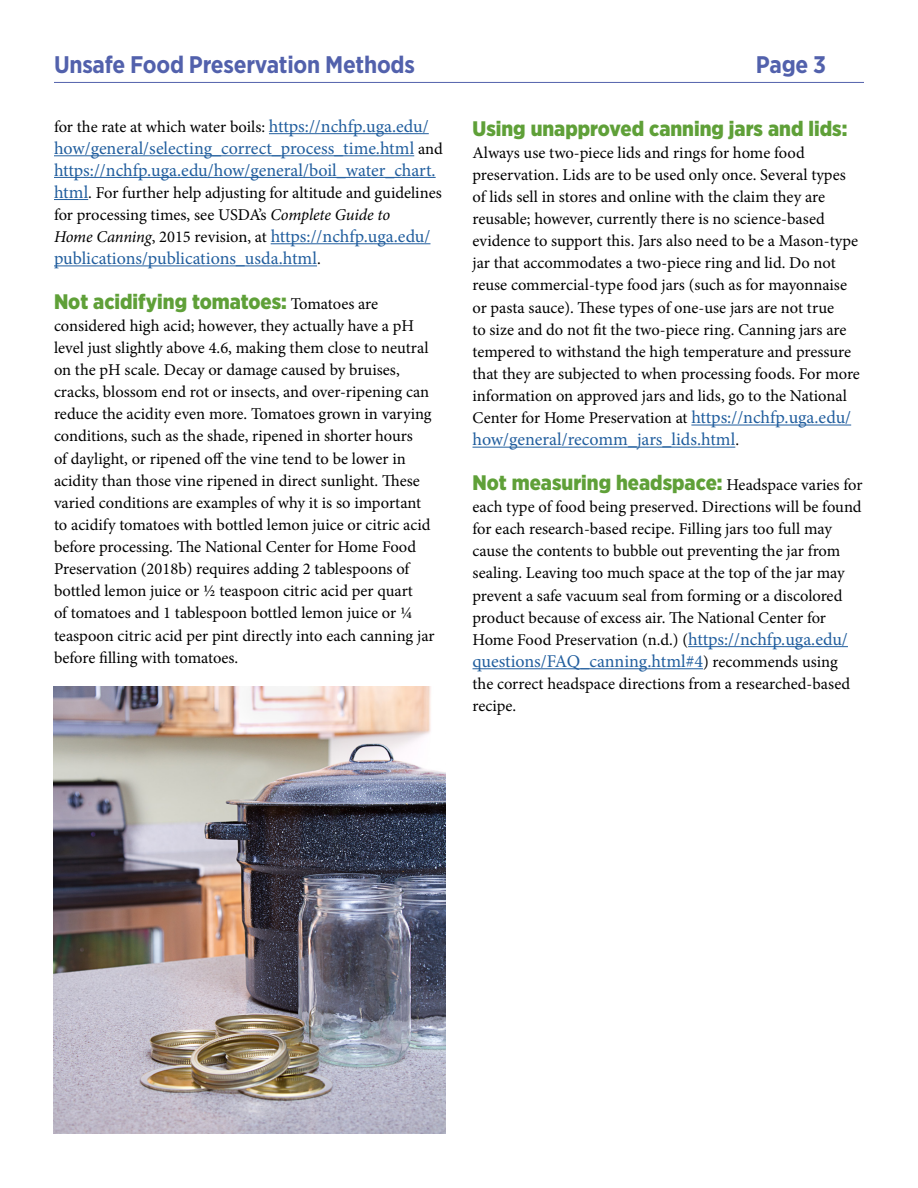
<style>
.page{position:relative;width:918px;height:1188px;background:#fff}
.page>*{position:absolute;margin:0;border:0;box-sizing:border-box;transform-origin:0 0}
.t1{font:700 24px "Gotham Narrow";letter-spacing:-.01em;color:#5261ac}
.t2{font:900 21px "Gotham Narrow";color:#5fa038}
.t3{font:18px/21.6px "Minion Pro";color:#215e9e}
.t4{font:16.5px/22.2px "Minion Pro";color:#000}
.s1{font-size:18px;color:#215e9e}
.s2{font-size:16.5px;color:#000}
.s3{font-style:italic}
.s4{font-style:italic;font-size:16.5px;color:#000}
.s5{font-family:"Minion Pro";font-weight:400;font-size:16.5px;color:#000}
</style>
<div class="page">
<hr style="left:54px;top:82px;width:810px;height:1px;background:#5261ac">
<hr style="left:269px;top:133px;width:160px;height:1px;background:#215e9e">
<hr style="left:54px;top:155px;width:360px;height:1px;background:#215e9e">
<hr style="left:54px;top:177px;width:382px;height:1px;background:#215e9e">
<hr style="left:54px;top:199px;width:34px;height:1px;background:#215e9e">
<hr style="left:271px;top:243px;width:159px;height:1px;background:#215e9e">
<hr style="left:54px;top:265px;width:263px;height:1px;background:#215e9e">
<hr style="left:691px;top:425px;width:160px;height:1px;background:#215e9e">
<hr style="left:472px;top:447px;width:263px;height:1px;background:#215e9e">
<hr style="left:688px;top:646px;width:160px;height:1px;background:#215e9e">
<hr style="left:472px;top:668px;width:231px;height:1px;background:#215e9e">
<img style="left:53px;top:687px;width:392px;height:447px">
<h1 class="t1" style="left:54px;top:49px;width:362px">Unsafe Food Preservation Methods</h1>
<h1 class="t1" style="left:756px;top:49px;width:72px">Page 3</h1>
<p class="t4" style="left:54px;top:116px;width:376px">for the rate at which water boils: <span class="s1">https://nchfp.uga.edu/</span></p>
<p class="t3" style="left:54px;top:138px;width:390px">how/general/selecting_correct_process_time.html <span class="s2">and </span>https://nchfp.uga.edu/how/general/boil_water_chart.</p>
<p class="t4" style="left:54px;top:181px;width:389px"><span class="s1">html</span>. For further help adjusting for altitude and guidelines for processing times, see USDA’s <span class="s3">Complete Guide to</span></p>
<p class="t3" style="left:54px;top:225px;width:378px;line-height:22.2px"><span class="s4">Home Canning</span><span class="s2">, 2015 revision, at</span> https://nchfp.uga.edu/ publications/publications_usda.html<span class="s2">.</span></p>
<p class="t2" style="left:54px;top:287px;width:326px">Not acidifying tomatoes: <span class="s5">Tomatoes are</span></p>
<p class="t4" style="left:54px;top:315px;width:382px">considered high acid; however, they actually have a pH level just slightly above 4.6, making them close to neutral on the pH scale. Decay or damage caused by bruises, cracks, blossom end rot or insects, and over-ripening can reduce the acidity even more. Tomatoes grown in varying conditions, such as the shade, ripened in shorter hours<br>of daylight, or ripened off the vine tend to be lower in acidity than those vine ripened in direct sunlight. These varied conditions are examples of why it is so important to acidify tomatoes with bottled lemon juice or citric acid before processing. The National Center for Home Food Preservation (2018b) requires adding 2 tablespoons of bottled lemon juice or ½ teaspoon citric acid per quart<br>of tomatoes and 1 tablespoon bottled lemon juice or ¼ teaspoon citric acid per pint directly into each canning jar before filling with tomatoes.</p>
<p class="t2" style="left:472px;top:114px;width:376px">Using unapproved canning jars and lids:</p>
<p class="t4" style="left:472px;top:141px;width:389px">Always use two-piece lids and rings for home food preservation. Lids are to be used only once. Several types of lids sell in stores and online with the claim they are reusable; however, currently there is no science-based evidence to support this. Jars also need to be a Mason-type jar that accommodates a two-piece ring and lid. Do not reuse commercial-type food jars (such as for mayonnaise or pasta sauce). These types of one-use jars are not true<br>to size and do not fit the two-piece ring. Canning jars are tempered to withstand the high temperature and pressure that they are subjected to when processing foods. For more information on approved jars and lids, go to the National Center for Home Preservation at <span class="s1">https://nchfp.uga.edu/</span></p>
<p class="t3" style="left:472px;top:429px;width:268px">how/general/recomm_jars_lids.html<span class="s2">.</span></p>
<p class="t2" style="left:472px;top:469px;width:392px">Not measuring headspace: <span class="s5">Headspace varies for</span></p>
<p class="t4" style="left:472px;top:496px;width:391px">each type of food being preserved. Directions will be found for each research-based recipe. Filling jars too full may cause the contents to bubble out preventing the jar from sealing. Leaving too much space at the top of the jar may prevent a safe vacuum seal from forming or a discolored product because of excess air. The National Center for Home Food Preservation (n.d.) (<span class="s1">https://nchfp.uga.edu/</span></p>
<p class="t3" style="left:472px;top:651px;width:367px">questions/FAQ_canning.html#4<span class="s2">) recommends using</span></p>
<p class="t4" style="left:472px;top:673px;width:379px">the correct headspace directions from a researched-based recipe.</p>
</div>
